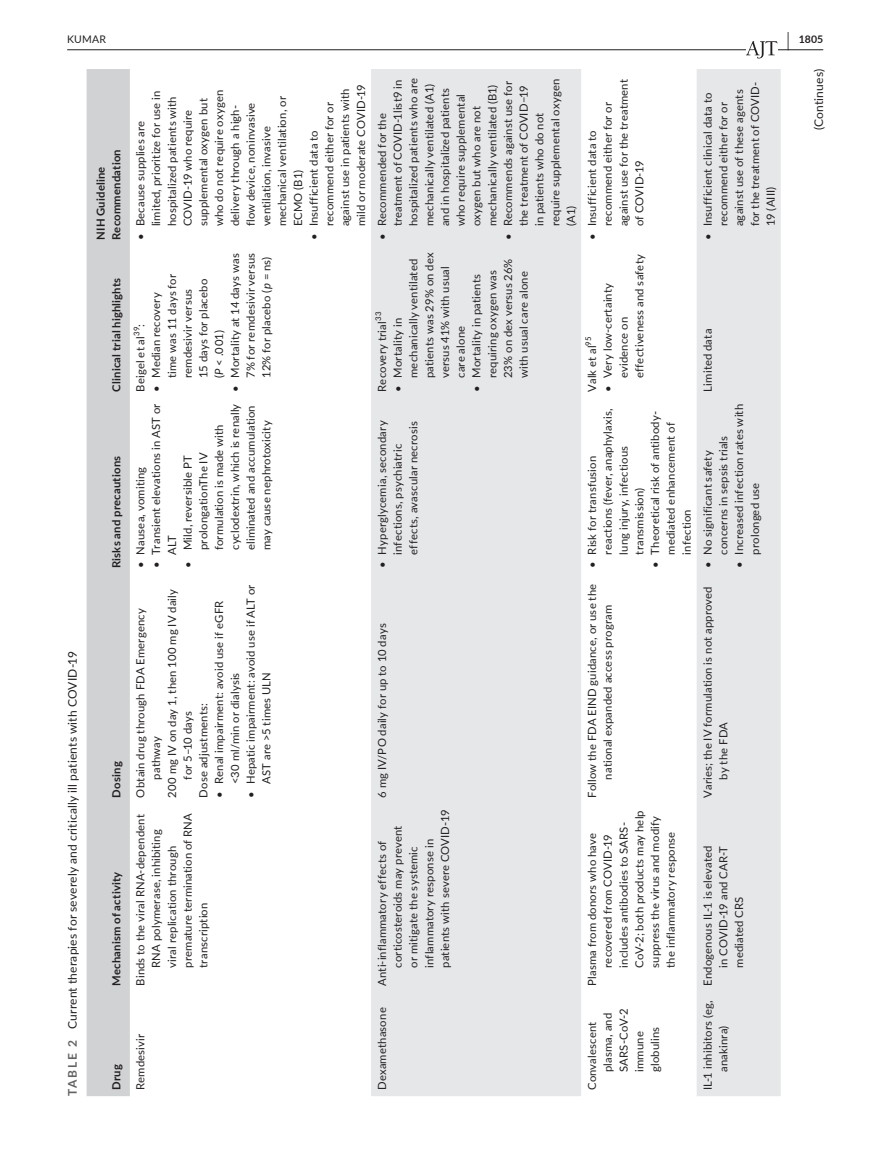
<style>
.page{position:relative;width:893px;height:1174px;background:#fff}
.page>*{position:absolute;margin:0;border:0;box-sizing:border-box;transform-origin:0 0}
.t1{font:12px "Lato";letter-spacing:.015em;color:#231f20}
.t2{font:11.25px/15.8px "Lato";letter-spacing:.015em;color:#231f20}
.t3{font:700 11.25px/15.8px "Lato";letter-spacing:.02em;color:#231f20}
.t4{font:10.5px "Lato";letter-spacing:.02em;color:#231f20}
.t5{font:700 10.5px "Lato";color:#231f20}
.t6{font:7.8px "Lato";color:#231f20}
.s1{font-size:19.5px}
.s2{font-weight:700;color:#636366}
.s3{font-style:italic}
</style>
<div class="page">
<hr style="left:67px;top:49px;width:756px;height:1px;background:#231f20">
<svg style="left:746px;top:41px;width:31px;height:17px"></svg>
<div style="left:87px;top:69px;width:43px;height:1027px;background:#d1d2d4"></div>
<svg style="left:371px;top:69px;width:410px;height:1027px;fill:#e6e7e9"></svg>
<p class="t4" style="left:67px;top:32px;width:40px">KUMAR</p>
<p class="t5" style="left:787px;top:32px;width:37px"><span class="s1">|</span> 1805</p>
<p class="t1" style="left:64px;top:1096px;width:446px;rotate:-90deg"><span class="s2">TABLE 2</span> Current therapies for severely and critically ill patients with COVID-19</p>
<p class="t3" style="left:92px;top:240px;width:92px;rotate:-90deg">NIH Guideline<br>Recommendation</p>
<p class="t3" style="left:108px;top:391px;width:115px;rotate:-90deg">Clinical trial highlights</p>
<p class="t3" style="left:108px;top:568px;width:114px;rotate:-90deg">Risks and precautions</p>
<p class="t3" style="left:108px;top:797px;width:38px;rotate:-90deg">Dosing</p>
<p class="t3" style="left:108px;top:985px;width:116px;rotate:-90deg">Mechanism of activity</p>
<p class="t3" style="left:108px;top:1090px;width:27px;rotate:-90deg">Drug</p>
<p class="t2" style="left:132px;top:226px;width:138px;text-indent:-14px;rotate:-90deg">• Because supplies are limited, prioritize for use in hospitalized patients with<br>COVID-19 who require supplemental oxygen but who do not require oxygen delivery through a high&shy;flow device, noninvasive ventilation, invasive mechanical ventilation, or<br>ECMO (B1)</p>
<p class="t2" style="left:305px;top:226px;width:144px;text-indent:-14px;rotate:-90deg">• Insufficient data to recommend either for or against use in patients with mild or moderate COVID-19</p>
<p class="t2" style="left:227px;top:378px;width:127px;text-align:justify;text-indent:-14px;rotate:-90deg">• Mortality at 14 days was 7% for remdesivir versus 12% for placebo (<span class="s3">p</span> = ns)</p>
<p class="t2" style="left:148px;top:378px;width:106px;text-indent:-14px;rotate:-90deg">• Median recovery time was 11 days for remdesivir versus<br>15 days for placebo (<span class="s3">P</span> &lt; .001)</p>
<p class="t2" style="left:132px;top:327px;width:4px;rotate:-90deg">:</p>
<p class="t6" style="left:131px;top:336px;width:11px;rotate:-90deg">39</p>
<p class="t2" style="left:132px;top:391px;width:57px;rotate:-90deg">Beigel et al</p>
<p class="t2" style="left:148px;top:554px;width:152px;text-indent:-14px;rotate:-90deg">• Transient elevations in AST or<br>ALT</p>
<p class="t2" style="left:179px;top:550px;width:148px;text-indent:-18px;rotate:-90deg">• Mild, reversible PT prolongationThe IV formulation is made with cyclodextrin, which is renally eliminated and accumulation may cause nephrotoxicity</p>
<p class="t2" style="left:132px;top:568px;width:103px;rotate:-90deg">• Nausea, vomiting</p>
<p class="t2" style="left:242px;top:784px;width:201px;text-indent:-14px;rotate:-90deg">• Hepatic impairment: avoid use if ALT or<br>AST are &gt;5 times ULN</p>
<p class="t2" style="left:164px;top:797px;width:210px;rotate:-90deg">200 mg IV on day 1, then 100 mg IV daily</p>
<p class="t2" style="left:211px;top:784px;width:185px;text-indent:-14px;rotate:-90deg">• Renal impairment: avoid use if eGFR &lt;30 ml/min or dialysis</p>
<p class="t2" style="left:132px;top:797px;width:191px;rotate:-90deg">Obtain drug through FDA Emergency</p>
<p class="t2" style="left:179px;top:779px;width:70px;rotate:-90deg">for 5–10 days</p>
<p class="t2" style="left:195px;top:797px;width:96px;rotate:-90deg">Dose adjustments:</p>
<p class="t2" style="left:148px;top:779px;width:45px;rotate:-90deg">pathway</p>
<p class="t2" style="left:132px;top:967px;width:156px;text-indent:-18px;rotate:-90deg">Binds to the viral RNA-dependent<br>RNA polymerase, inhibiting viral replication through premature termination of RNA transcription</p>
<p class="t2" style="left:132px;top:1090px;width:58px;rotate:-90deg">Remdesivir</p>
<p class="t2" style="left:374px;top:226px;width:150px;text-indent:-14px;rotate:-90deg">• Recommended for the treatment of COVID-1list9 in hospitalized patients who are mechanically ventilated (A1) and in hospitalized patients who require supplemental oxygen but who are not mechanically ventilated (B1)</p>
<p class="t2" style="left:500px;top:226px;width:149px;text-indent:-14px;rotate:-90deg">• Recommends against use for the treatment of COVID−19 in patients who do not require supplemental oxygen (A1)</p>
<p class="t2" style="left:389px;top:378px;width:127px;text-indent:-14px;rotate:-90deg">• Mortality in mechanically ventilated patients was 29% on dex versus 41% with usual care alone</p>
<p class="t2" style="left:468px;top:378px;width:121px;text-indent:-14px;rotate:-90deg">• Mortality in patients requiring oxygen was<br>23% on dex versus 26% with usual care alone</p>
<p class="t6" style="left:373px;top:321px;width:11px;rotate:-90deg">33</p>
<p class="t2" style="left:374px;top:391px;width:72px;rotate:-90deg">Recovery trial</p>
<p class="t2" style="left:374px;top:555px;width:136px;text-indent:-14px;rotate:-90deg">• Hyperglycemia, secondary infections, psychiatric effects, avascular necrosis</p>
<p class="t2" style="left:374px;top:797px;width:175px;rotate:-90deg">6 mg IV/PO daily for up to 10 days</p>
<p class="t2" style="left:374px;top:967px;width:160px;text-indent:-18px;rotate:-90deg">Anti-inflammatory effects of corticosteroids may prevent<br>or mitigate the systemic inflammatory response in patients with severe COVID-19</p>
<p class="t2" style="left:584px;top:226px;width:149px;text-indent:-14px;rotate:-90deg">• Insufficient data to recommend either for or against use for the treatment of COVID-19</p>
<p class="t2" style="left:599px;top:378px;width:125px;text-indent:-14px;rotate:-90deg">• Very low-certainty evidence on effectiveness and safety</p>
<p class="t6" style="left:583px;top:345px;width:11px;rotate:-90deg">95</p>
<p class="t2" style="left:584px;top:391px;width:48px;rotate:-90deg">Valk et al</p>
<p class="t2" style="left:584px;top:554px;width:147px;text-indent:-14px;rotate:-90deg">• Risk for transfusion reactions (fever, anaphylaxis, lung injury, infectious transmission)</p>
<p class="t2" style="left:647px;top:554px;width:145px;text-indent:-14px;rotate:-90deg">• Theoretical risk of antibody&shy;mediated enhancement of infection</p>
<p class="t2" style="left:584px;top:797px;width:215px;text-align:center;rotate:-90deg">Follow the FDA EIND guidance, or use the national expanded access program</p>
<p class="t2" style="left:584px;top:967px;width:159px;text-indent:-18px;rotate:-90deg">Plasma from donors who have recovered from COVID-19 includes antibodies to SARS-<br>CoV-2; both products may help suppress the virus and modify the inflammatory response</p>
<p class="t2" style="left:374px;top:1090px;width:84px;rotate:-90deg">Dexamethasone</p>
<p class="t2" style="left:584px;top:1072px;width:65px;text-indent:-18px;rotate:-90deg">Convalescent plasma, and<br>SARS-CoV-2 immune globulins</p>
<p class="t2" style="left:699px;top:226px;width:146px;text-indent:-13px;rotate:-90deg">• Insufficient clinical data to recommend either for or against use of these agents for the treatment of COVID-<br>19 (AIII)</p>
<p class="t2" style="left:699px;top:391px;width:64px;rotate:-90deg">Limited data</p>
<p class="t2" style="left:731px;top:554px;width:152px;text-indent:-14px;rotate:-90deg">• Increased infection rates with prolonged use</p>
<p class="t2" style="left:699px;top:554px;width:120px;text-indent:-14px;rotate:-90deg">• No significant safety concerns in sepsis trials</p>
<p class="t2" style="left:699px;top:779px;width:195px;text-indent:-18px;rotate:-90deg">Varies; the IV formulation is not approved by the FDA</p>
<p class="t2" style="left:699px;top:967px;width:124px;text-align:justify;text-indent:-18px;rotate:-90deg">Endogenous IL-1 is elevated in COVID-19 and CAR-T mediated CRS</p>
<p class="t2" style="left:699px;top:1072px;width:73px;text-indent:-18px;rotate:-90deg">IL-1 inhibitors (eg, anakinra)</p>
<p class="t1" style="left:810px;top:130px;width:63px;rotate:-90deg">(Continues)</p>
</div>
